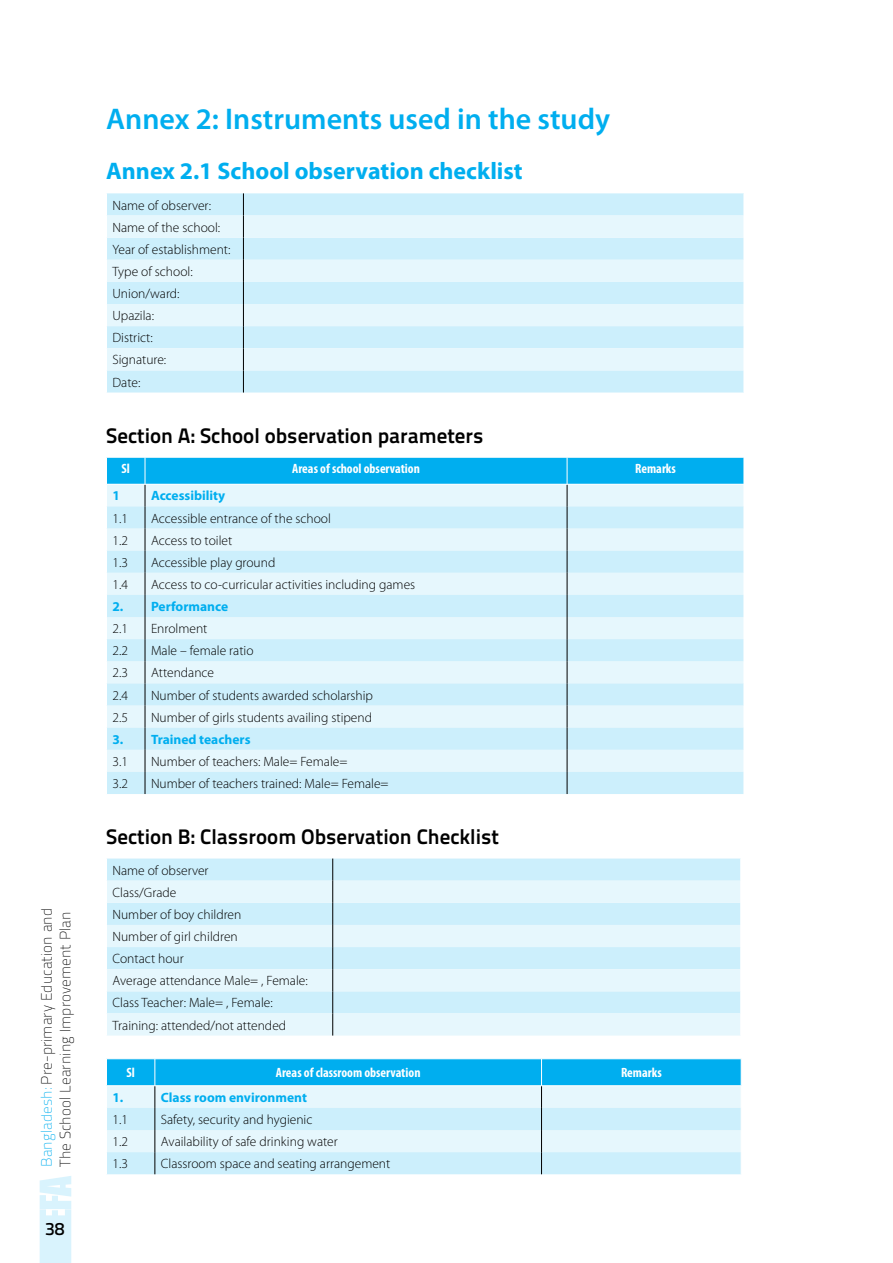
<style>
.page{position:relative;width:893px;height:1263px;background:#fff}
.page>*{position:absolute;margin:0;border:0;box-sizing:border-box;transform-origin:0 0}
.t1{font:600 30px "Myriad Pro";color:#00aeef}
.t2{font:700 24px "Myriad Pro";color:#00aeef}
.t3{font:21px "Titillium Text 25 L 800 wt";color:#000}
.t4{font:18px "Titillium Text 25 L 600 wt";color:#000}
.t5{font:15px/18.8px "Titillium Text 25 L 1 wt";letter-spacing:.005em;color:#000}
.t6{font:300 13.5px/22.2px "Myriad Pro";color:#000}
.t7{font:700 condensed 13.5px "Myriad Pro";color:#fff}
.t8{font:700 13.5px "Myriad Pro";color:#00aeef}
.s1{color:#00aeef}
</style>
<div class="page">
<svg style="left:40px;top:1176px;width:31px;height:87px;background:#ddf4fd"></svg>
<div style="left:107px;top:193px;width:637px;height:199px;background:#cceffc"></div>
<svg style="left:107px;top:215px;width:637px;height:155px;background:#dbf3fc"></svg>
<svg style="left:243px;top:193px;width:1px;height:199px"></svg>
<svg style="left:106px;top:457px;width:638px;height:337px;background:#c8edfa"></svg>
<hr style="left:106px;top:484px;width:39px;height:1px;background:#fff">
<hr style="left:145px;top:484px;width:422px;height:1px;background:#fff">
<hr style="left:567px;top:484px;width:177px;height:1px;background:#fff">
<svg style="left:107px;top:858px;width:633px;height:23px;background:#cdeffb"></svg>
<svg style="left:107px;top:881px;width:633px;height:154px;background:#dbf3fc"></svg>
<svg style="left:740px;top:858px;width:1px;height:155px"></svg>
<svg style="left:332px;top:858px;width:1px;height:177px"></svg>
<svg style="left:107px;top:1059px;width:635px;height:115px;background:#a7e2f8"></svg>
<hr style="left:106px;top:1085px;width:49px;height:1px;background:#fff">
<hr style="left:155px;top:1085px;width:386px;height:1px;background:#fff">
<hr style="left:541px;top:1085px;width:200px;height:1px;background:#fff">
<p class="t5" style="left:36px;top:1167px;width:261px;rotate:-90deg"><span class="s1">Bangladesh:</span> Pre-primary Education and<br>The School Learning Improvement Plan</p>
<h3 class="t4" style="left:45px;top:1215px;width:21px">38</h3>
<h1 class="t1" style="left:106px;top:100px;width:505px">Annex 2: Instruments used in the study</h1>
<h2 class="t2" style="left:106px;top:155px;width:418px">Annex 2.1 School observation checklist</h2>
<p class="t6" style="left:112px;top:194px;width:119px">Name of observer:<br>Name of the school:<br>Year of establishment:<br>Type of school:<br>Union/ward:<br>Upazila:<br>District:<br>Signature:<br>Date:</p>
<h3 class="t3" style="left:106px;top:419px;width:379px">Section A: School observation parameters</h3>
<p class="t7" style="left:122px;top:460px;width:10px">Sl</p>
<p class="t7" style="left:292px;top:460px;width:129px">Areas of school observation</p>
<p class="t7" style="left:635px;top:460px;width:42px">Remarks</p>
<p class="t8" style="left:112px;top:487px;width:9px">1</p>
<p class="t8" style="left:151px;top:487px;width:76px">Accessibility</p>
<p class="t6" style="left:112px;top:507px;width:17px">1.1</p>
<p class="t6" style="left:151px;top:507px;width:181px">Accessible entrance of the school</p>
<p class="t6" style="left:112px;top:529px;width:17px">1.2</p>
<p class="t6" style="left:151px;top:529px;width:83px">Access to toilet</p>
<p class="t6" style="left:112px;top:551px;width:17px">1.3</p>
<p class="t6" style="left:151px;top:551px;width:126px">Accessible play ground</p>
<p class="t6" style="left:112px;top:573px;width:17px">1.4</p>
<p class="t6" style="left:151px;top:573px;width:266px">Access to co-curricular activities including games</p>
<p class="t8" style="left:112px;top:598px;width:117px">2. Performance</p>
<p class="t6" style="left:112px;top:617px;width:17px">2.1</p>
<p class="t6" style="left:151px;top:617px;width:58px">Enrolment</p>
<p class="t6" style="left:112px;top:639px;width:17px">2.2</p>
<p class="t6" style="left:151px;top:639px;width:104px">Male – female ratio</p>
<p class="t6" style="left:112px;top:662px;width:17px">2.3</p>
<p class="t6" style="left:151px;top:662px;width:65px">Attendance</p>
<p class="t6" style="left:112px;top:684px;width:17px">2.4</p>
<p class="t6" style="left:151px;top:684px;width:224px">Number of students awarded scholarship</p>
<p class="t6" style="left:112px;top:706px;width:17px">2.5</p>
<p class="t6" style="left:151px;top:706px;width:223px">Number of girls students availing stipend</p>
<p class="t8" style="left:112px;top:730px;width:140px">3. Trained teachers</p>
<p class="t6" style="left:112px;top:750px;width:17px">3.1</p>
<p class="t6" style="left:151px;top:750px;width:198px">Number of teachers: Male= Female=</p>
<p class="t6" style="left:112px;top:772px;width:17px">3.2</p>
<p class="t6" style="left:151px;top:772px;width:239px">Number of teachers trained: Male= Female=</p>
<h3 class="t3" style="left:106px;top:820px;width:394px">Section B: Classroom Observation Checklist</h3>
<p class="t6" style="left:112px;top:859px;width:197px">Name of observer<br>Class/Grade<br>Number of boy children<br>Number of girl children<br>Contact hour<br>Average attendance Male= , Female:<br>Class Teacher: Male= , Female:<br>Training: attended/not attended</p>
<p class="t7" style="left:126px;top:1064px;width:10px">Sl</p>
<p class="t7" style="left:276px;top:1064px;width:146px">Areas of classroom observation</p>
<p class="t7" style="left:621px;top:1064px;width:42px">Remarks</p>
<p class="t8" style="left:112px;top:1088px;width:11px">1.</p>
<p class="t8" style="left:161px;top:1088px;width:148px">Class room environment</p>
<p class="t6" style="left:112px;top:1108px;width:17px">1.1</p>
<p class="t6" style="left:161px;top:1108px;width:153px">Safety, security and hygienic</p>
<p class="t6" style="left:112px;top:1130px;width:17px">1.2</p>
<p class="t6" style="left:161px;top:1130px;width:178px">Availability of safe drinking water</p>
<p class="t6" style="left:112px;top:1152px;width:17px">1.3</p>
<p class="t6" style="left:161px;top:1152px;width:231px">Classroom space and seating arrangement</p>
</div>
